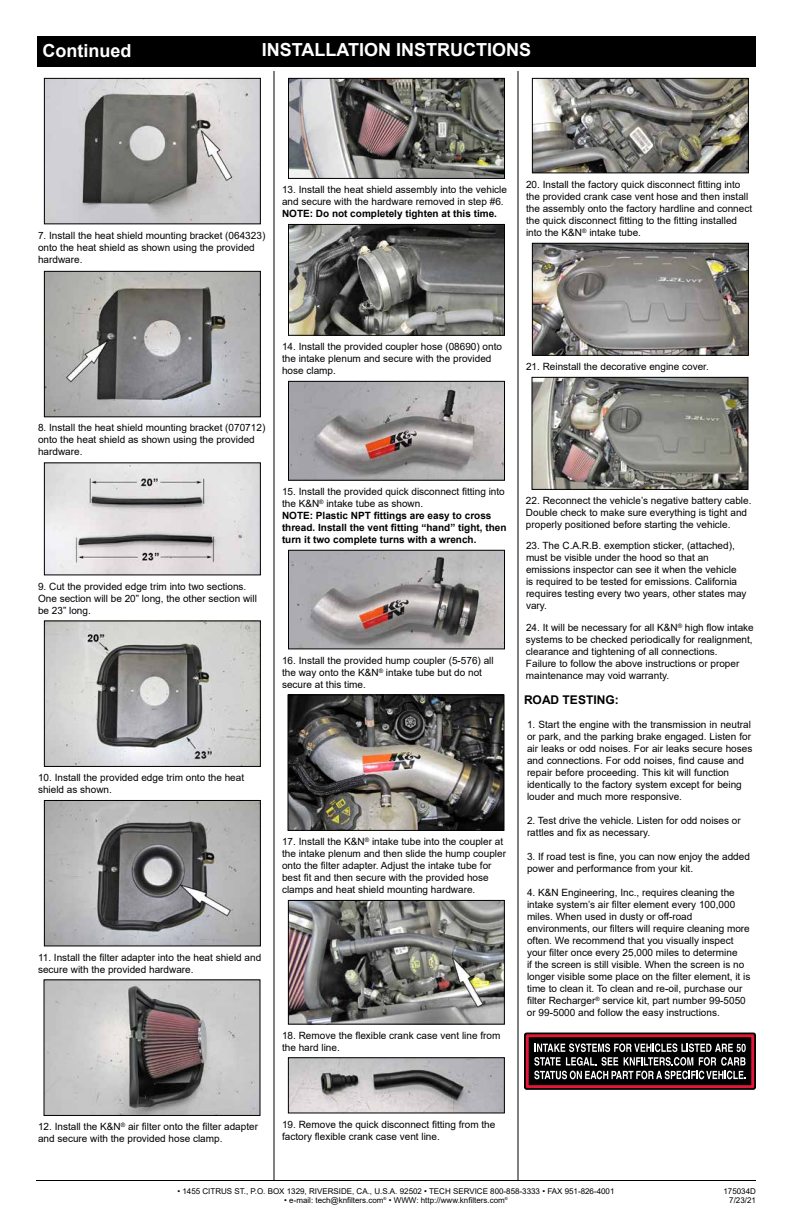
<style>
.page{position:relative;width:792px;height:1224px;background:#fff}
.page>*{position:absolute;margin:0;border:0;box-sizing:border-box;transform-origin:0 0}
.t1{font:700 18px "Arial";color:#fff}
.t2{font:700 12px "Arial";color:#000}
.t3{font:10px/12px "Arial";color:#000}
.t4{font:700 10px/12px "Arial";color:#000}
.t5{font:8px/9.6px "Arial";color:#000;text-align:right}
.s1{font-weight:400}
</style>
<div class="page">
<div style="left:37px;top:36px;width:719px;height:31px;background:#000"></div>
<hr style="left:36px;top:1180px;width:720px;height:1px;background:#000">
<hr style="left:274px;top:71px;width:1px;height:1109px;background:#000">
<hr style="left:518px;top:71px;width:1px;height:1109px;background:#000">
<img style="left:46px;top:80px;width:213px;height:142px">
<div style="left:44px;top:78px;width:217px;height:146px;border:1px solid #000"></div>
<img style="left:46px;top:982px;width:212px;height:132px">
<div style="left:44px;top:980px;width:216px;height:136px;border:1px solid #000"></div>
<img style="left:290px;top:80px;width:213px;height:97px">
<div style="left:288px;top:78px;width:217px;height:101px;border:1px solid #000"></div>
<img style="left:290px;top:1059px;width:213px;height:52px">
<div style="left:288px;top:1057px;width:217px;height:56px;border:1px solid #000"></div>
<img style="left:290px;top:226px;width:213px;height:108px">
<div style="left:288px;top:224px;width:217px;height:112px;border:1px solid #000"></div>
<img style="left:534px;top:80px;width:213px;height:91px">
<div style="left:532px;top:78px;width:217px;height:95px;border:1px solid #000"></div>
<img style="left:534px;top:245px;width:213px;height:109px">
<div style="left:532px;top:243px;width:217px;height:113px;border:1px solid #000"></div>
<img style="left:534px;top:379px;width:212px;height:109px">
<div style="left:532px;top:377px;width:216px;height:113px;border:1px solid #000"></div>
<img style="left:290px;top:383px;width:213px;height:96px">
<div style="left:288px;top:381px;width:217px;height:100px;border:1px solid #000"></div>
<img style="left:46px;top:273px;width:213px;height:142px">
<div style="left:44px;top:271px;width:217px;height:146px;border:1px solid #000"></div>
<img style="left:46px;top:464px;width:213px;height:109px">
<div style="left:44px;top:462px;width:217px;height:113px;border:1px solid #000"></div>
<img style="left:46px;top:623px;width:213px;height:142px">
<div style="left:44px;top:621px;width:217px;height:146px;border:1px solid #000"></div>
<img style="left:46px;top:802px;width:213px;height:142px">
<div style="left:44px;top:800px;width:217px;height:146px;border:1px solid #000"></div>
<img style="left:290px;top:902px;width:213px;height:121px">
<div style="left:288px;top:900px;width:217px;height:125px;border:1px solid #000"></div>
<img style="left:290px;top:552px;width:213px;height:95px">
<div style="left:288px;top:550px;width:217px;height:99px;border:1px solid #000"></div>
<img style="left:290px;top:697px;width:212px;height:132px">
<div style="left:288px;top:695px;width:216px;height:136px;border:1px solid #000"></div>
<div style="left:526px;top:1035px;width:228px;height:52px;background:#000"></div>
<div style="left:524px;top:1033px;width:232px;height:57px;border:5px solid #000"></div>
<div style="left:526px;top:1034px;width:228px;height:54px;border:3px solid #e31837"></div>
<svg style="left:534px;top:1043px;width:212px;height:36px"></svg>
<h1 class="t1" style="left:42px;top:38px;width:90px">Continued</h1>
<h1 class="t1" style="left:262px;top:37px;width:271px">INSTALLATION INSTRUCTIONS</h1>
<p class="t3" style="left:38px;top:229px;width:229px">7. Install the heat shield mounting bracket (064323) onto the heat shield as shown using the provided hardware.</p>
<p class="t3" style="left:282px;top:184px;width:227px">13. Install the heat shield assembly into the vehicle and secure with the hardware removed in step #6.</p>
<p class="t4" style="left:282px;top:208px;width:217px">NOTE: Do not completely tighten at this time.</p>
<p class="t3" style="left:526px;top:178px;width:228px">20. Install the factory quick disconnect fitting into the provided crank case vent hose and then install the assembly onto the factory hardline and connect the quick disconnect fitting to the fitting installed into the K&amp;N<sup>®</sup> intake tube.</p>
<p class="t3" style="left:282px;top:340px;width:222px">14. Install the provided coupler hose (08690) onto the intake plenum and secure with the provided hose clamp.</p>
<p class="t3" style="left:526px;top:360px;width:184px">21. Reinstall the decorative engine cover.</p>
<p class="t3" style="left:38px;top:422px;width:229px">8. Install the heat shield mounting bracket (070712) onto the heat shield as shown using the provided hardware.</p>
<p class="t3" style="left:38px;top:580px;width:220px">9. Cut the provided edge trim into two sections.<br>One section will be 20” long, the other section will be 23” long.</p>
<p class="t4" style="left:282px;top:485px;width:226px"><span class="s1">15. Install the provided quick disconnect fitting into the K&amp;N</span><sup>®</sup> <span class="s1">intake tube as shown.<br></span>NOTE: Plastic NPT fittings are easy to cross thread. Install the vent fitting “hand” tight, then turn it two complete turns with a wrench.</p>
<p class="t3" style="left:282px;top:654px;width:213px">16. Install the provided hump coupler (5-576) all the way onto the K&amp;N<sup>®</sup> intake tube but do not secure at this time.</p>
<p class="t3" style="left:38px;top:772px;width:208px">10. Install the provided edge trim onto the heat shield as shown.</p>
<p class="t3" style="left:282px;top:835px;width:226px">17. Install the K&amp;N<sup>®</sup> intake tube into the coupler at the intake plenum and then slide the hump coupler onto the filter adapter. Adjust the intake tube for best fit and then secure with the provided hose clamps and heat shield mounting hardware.</p>
<p class="t3" style="left:38px;top:951px;width:225px">11. Install the filter adapter into the heat shield and secure with the provided hardware.</p>
<p class="t3" style="left:282px;top:1029px;width:220px">18. Remove the flexible crank case vent line from the hard line.</p>
<p class="t3" style="left:526px;top:494px;width:227px">22. Reconnect the vehicle’s negative battery cable.<br>Double check to make sure everything is tight and properly positioned before starting the vehicle.</p>
<p class="t3" style="left:526px;top:540px;width:222px">23. The C.A.R.B. exemption sticker, (attached), must be visible under the hood so that an emissions inspector can see it when the vehicle<br>is required to be tested for emissions. California requires testing every two years, other states may vary.</p>
<p class="t3" style="left:526px;top:621px;width:229px">24. It will be necessary for all K&amp;N<sup>®</sup> high flow intake systems to be checked periodically for realignment, clearance and tightening of all connections.<br>Failure to follow the above instructions or proper maintenance may void warranty.</p>
<p class="t2" style="left:524px;top:692px;width:96px">ROAD TESTING:</p>
<p class="t3" style="left:527px;top:718px;width:227px">1. Start the engine with the transmission in neutral or park, and the parking brake engaged. Listen for air leaks or odd noises. For air leaks secure hoses and connections. For odd noises, find cause and repair before proceeding. This kit will function identically to the factory system except for being louder and much more responsive.</p>
<p class="t3" style="left:527px;top:814px;width:215px">2. Test drive the vehicle. Listen for odd noises or rattles and fix as necessary.</p>
<p class="t3" style="left:527px;top:850px;width:224px">3. If road test is fine, you can now enjoy the added power and performance from your kit.</p>
<p class="t3" style="left:527px;top:886px;width:225px">4. K&amp;N Engineering, Inc., requires cleaning the intake system’s air filter element every 100,000 miles. When used in dusty or off-road environments, our filters will require cleaning more often. We recommend that you visually inspect your filter once every 25,000 miles to determine<br>if the screen is still visible. When the screen is no longer visible some place on the filter element, it is time to clean it. To clean and re-oil, purchase our filter Recharger<sup>®</sup> service kit, part number 99-5050 or 99-5000 and follow the easy instructions.</p>
<p class="t3" style="left:38px;top:1121px;width:222px">12. Install the K&amp;N<sup>®</sup> air filter onto the filter adapter and secure with the provided hose clamp.</p>
<p class="t3" style="left:282px;top:1118px;width:215px">19. Remove the quick disconnect fitting from the factory flexible crank case vent line.</p>
<p class="t5" style="left:177px;top:1186px;width:439px">• 1455 CITRUS ST., P.O. BOX 1329, RIVERSIDE, CA., U.S.A. 92502 • TECH SERVICE 800-858-3333 • FAX 951-826-4001</p>
<p class="t5" style="left:284px;top:1196px;width:225px">• e-mail: tech@knfilters.com<sup>®</sup> • WWW: http://www.knfilters.com<sup>®</sup></p>
<p class="t5" style="left:724px;top:1186px;width:34px">175034D<br>7/23/21</p>
</div>
